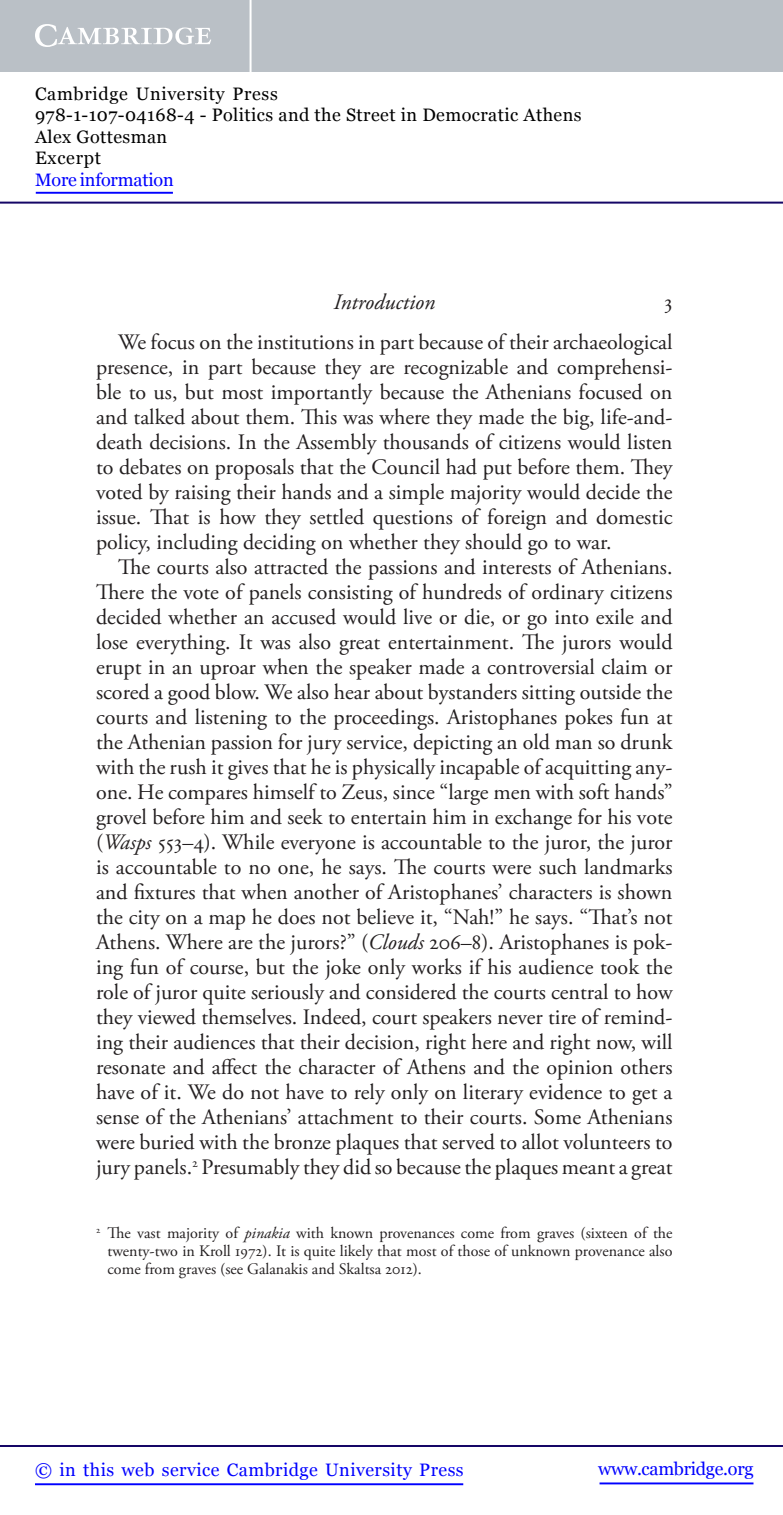
<style>
.page{position:relative;width:783px;height:1515px;background:#fff}
.page>*{position:absolute;margin:0;border:0;box-sizing:border-box;transform-origin:0 0}
.t1{font:22px/25px "Adobe Garamond Pro";letter-spacing:-.005em;color:#231f20;text-align:justify}
.t2{font:italic 22px "Adobe Garamond Pro";color:#231f20}
.t3{font:18px/21.6px "Georgia";letter-spacing:.025em;color:#000}
.t4{font:18px "Georgia";letter-spacing:.025em;color:#00f}
.t5{font:18px "Georgia";letter-spacing:-.015em;color:#00f}
.t6{font:18px "Georgia";letter-spacing:-.01em;color:#00f}
.t7{font:16px/18px "Adobe Garamond Pro";letter-spacing:-.005em;color:#231f20;text-align:justify}
.s1{font-style:italic}
</style>
<div class="page">
<hr style="left:599px;top:1482px;width:154px;height:2px;background:#00f">
<hr style="left:0;top:1445px;width:782px;height:2px;background:#150666">
<hr style="left:35px;top:1483px;width:428px;height:2px;background:#00f">
<div style="left:0;top:0;width:782px;height:72px;background:#bac0c6"></div>
<svg style="left:35px;top:24px;width:176px;height:23px"></svg>
<hr style="left:249px;top:0;width:2px;height:72px;background:#fff">
<hr style="left:0;top:202px;width:782px;height:2px;background:#150666">
<hr style="left:36px;top:192px;width:137px;height:2px;background:#00f">
<p class="t3" style="left:35px;top:83px;width:548px">Cambridge University Press<br>978-1-107-04168-4 - Politics and the Street in Democratic Athens<br>Alex Gottesman<br>Excerpt</p>
<p class="t6" style="left:35px;top:169px;width:140px">More information</p>
<p class="t2" style="left:333px;top:293px;width:103px">Introduction</p>
<p class="t1" style="left:118px;top:284px;width:556px;line-height:40px;text-align:right">3<br>We focus on the institutions in part because of their archaeological</p>
<p class="t1" style="left:96px;top:357px;width:578px">presence, in part because they are recognizable and comprehensi&shy;ble to us, but most importantly because the Athenians focused on and talked about them. This was where they made the big, life-and&shy;death decisions. In the Assembly thousands of citizens would listen to debates on proposals that the Council had put before them. They voted by raising their hands and a simple majority would decide the issue. That is how they settled questions of foreign and domestic policy, including deciding on whether they should go to war.</p>
<p class="t1" style="left:96px;top:557px;width:578px;text-indent:22px">The courts also attracted the passions and interests of Athenians.<br>There the vote of panels consisting of hundreds of ordinary citizens decided whether an accused would live or die, or go into exile and lose everything. It was also great entertainment. The jurors would erupt in an uproar when the speaker made a controversial claim or scored a good blow. We also hear about bystanders sitting outside the courts and listening to the proceedings. Aristophanes pokes fun at the Athenian passion for jury service, depicting an old man so drunk with the rush it gives that he is physically incapable of acquitting any&shy;one. He compares himself to Zeus, since “large men with soft hands” grovel before him and seek to entertain him in exchange for his vote ( <span class="s1">Wasps</span> 553–4). While everyone is accountable to the juror, the juror is accountable to no one, he says. The courts were such landmarks and fixtures that when another of Aristophanes’ characters is shown the city on a map he does not believe it, “Nah!” he says. “That’s not Athens. Where are the jurors?” ( <span class="s1">Clouds</span> 206–8). Aristophanes is pok&shy;ing fun of course, but the joke only works if his audience took the role of juror quite seriously and considered the courts central to how they viewed themselves. Indeed, court speakers never tire of remind&shy;ing their audiences that their decision, right here and right now, will resonate and affect the character of Athens and the opinion others have of it. We do not have to rely only on literary evidence to get a sense of the Athenians’ attachment to their courts. Some Athenians were buried with the bronze plaques that served to allot volunteers to jury panels. <sup>2</sup> Presumably they did so because the plaques meant a great</p>
<p class="t7" style="left:108px;top:1225px;width:566px;text-indent:-12px"><sup>2</sup> The vast majority of <span class="s1">pinakia</span> with known provenances come from graves (sixteen of the twenty-two in Kroll 1972 ). It is quite likely that most of those of unknown provenance also come from graves (see Galanakis and Skaltsa 2012 ).</p>
<p class="t4" style="left:35px;top:1459px;width:430px">© in this web service Cambridge University Press</p>
<p class="t5" style="left:598px;top:1458px;width:157px">www.cambridge.org</p>
</div>
